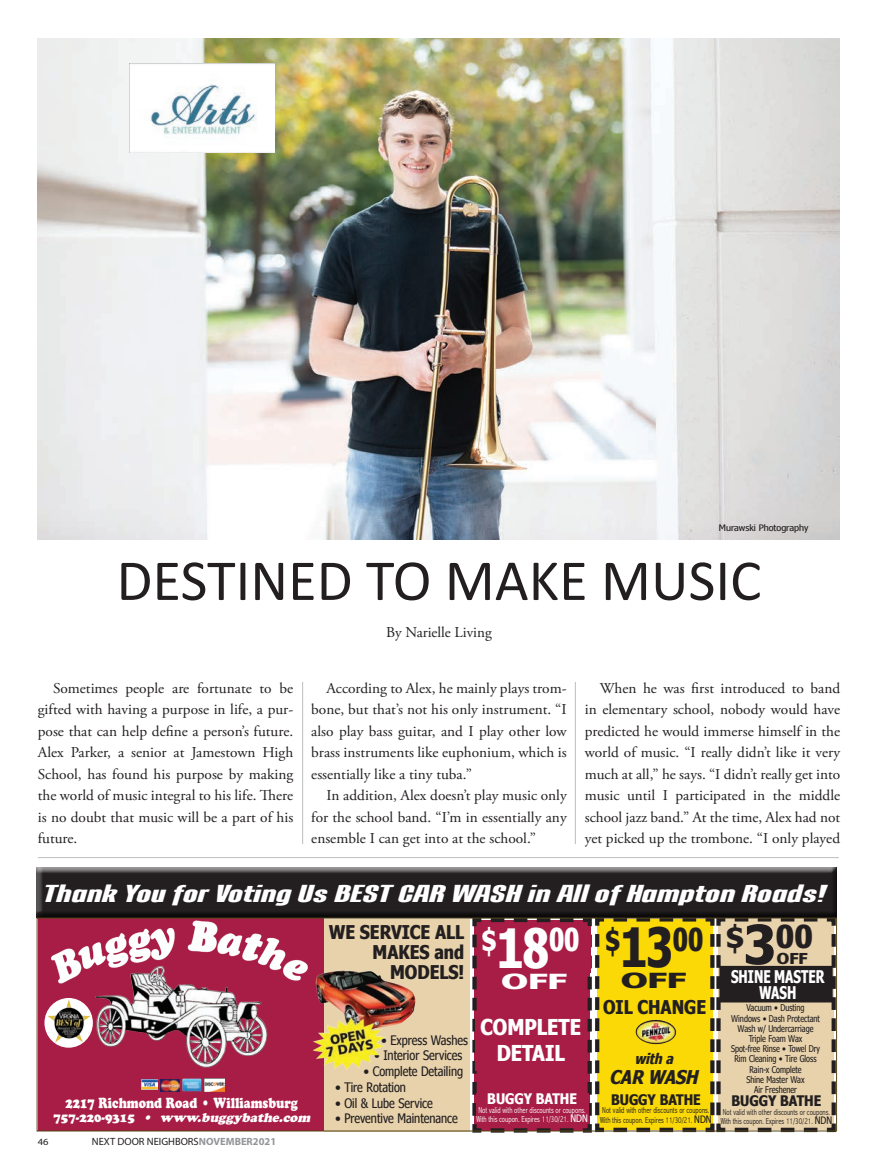
<style>
.page{position:relative;width:878px;height:1175px;background:#fff}
.page>*{position:absolute;margin:0;border:0;box-sizing:border-box;transform-origin:0 0}
.t1{font:58.5px "Calibri";color:#231f20}
.t2{font:700 31.5px "Nina";color:#231f20;scale:.87 1}
.t3{font:700 31.5px "Nina";color:#fff;scale:.87 1}
.t4{font:700 31.5px "Nina";color:#231f20;scale:1.06 1}
.t5{font:italic 700 23.85px "Tandelle";color:#fff;scale:2.05 1}
.t6{font:700 21.9px/26.2px "Nina";color:#fff;text-align:center}
.t7{font:700 20.7px "Nina";color:#231f20;scale:1.87 1}
.t8{font:700 20.7px "Nina";color:#fff;scale:1.87 1}
.t9{font:700 18.9px/20.1px "Nina";color:#231f20;text-align:right}
.t10{font:italic 700 18.9px "Nina";color:#231f20}
.t11{font:700 17.4px/16px "Nina";color:#fff;text-align:center;scale:.79 1}
.t12{font:15px/21.5px "Adobe Garamond Pro";color:#231f20;text-align:justify}
.t13{font:700 15px "Nina";color:#231f20;scale:1.21 1}
.t14{font:14.55px "Cooper Black Std";color:#fff;scale:.8 1}
.t15{font:700 14.55px "Nina";color:#231f20}
.t16{font:700 14.55px "Nina";color:#fff}
.t17{font:italic 700 14.55px "Nina";color:#231f20}
.t18{font:13.05px "Nina";color:#231f20}
.t19{font:italic 12.75px "Cooper Black Std";color:#fff}
.t20{font:10.5px "Myriad Pro";color:#231f20}
.t21{font:9.45px "Myriad Pro";color:#231f20;scale:1.11 1}
.t22{font:9.3px/10.2px "Nina";color:#231f20;text-align:center;scale:.91 1}
.t23{font:8.85px "Nina";color:#231f20;scale:1.18 1}
.t24{font:300 condensed 8.7px/9.4px "Abadi";color:#231f20;scale:.87 1}
.t25{font:300 condensed 8.7px/9.4px "Abadi";color:#fff;scale:.87 1}
.s1{font-style:normal}
.s2{font-weight:700;color:#939598}
.s3{font-size:54px}
.s4{font-family:"Nina";font-weight:400;font-stretch:normal;font-size:10.2px}
</style>
<div class="page">
<img style="left:38px;top:39px;width:802px;height:500px">
<img style="left:130px;top:64px;width:144px;height:89px">
<hr style="left:302px;top:682px;width:1px;height:162px;background:#bcbdc0">
<hr style="left:575px;top:682px;width:1px;height:162px;background:#bcbdc0">
<div style="left:324px;top:919px;width:145px;height:212px;background:#e7d2ab"></div>
<svg style="left:470px;top:917px;width:367px;height:216px;background:#d8b155"></svg>
<div style="left:481px;top:926px;width:110px;height:46px;background:#a71d46"></div>
<div style="left:501px;top:972px;width:70px;height:24px;background:#a71d46"></div>
<div style="left:475px;top:1017px;width:111px;height:53px;background:#a71d46"></div>
<div style="left:476px;top:1092px;width:112px;height:31px;background:#a71d46"></div>
<img style="left:632px;top:1017px;width:49px;height:29px">
<div style="left:720px;top:966px;width:111px;height:35px;background:#231f20"></div>
<div style="left:719px;top:965px;width:113px;height:37px;border:1px solid #231f20"></div>
<div style="left:36px;top:866px;width:801px;height:51px;background:#231f20;opacity:.75"></div>
<div style="left:38px;top:918px;width:286px;height:213px;background:#a71d46"></div>
<div style="left:37px;top:917px;width:799px;height:214px;border:1px solid #554519"></div>
<img style="left:58px;top:998px;width:210px;height:70px">
<div style="left:44px;top:998px;width:49px;height:49px;background:#fff;border-radius:50%"></div>
<img style="left:44px;top:998px;width:49px;height:45px">
<img style="left:51px;top:920px;width:257px;height:78px">
<img style="left:177px;top:1078px;width:30px;height:14px">
<img style="left:205px;top:1078px;width:19px;height:13px">
<img style="left:141px;top:1079px;width:17px;height:10px">
<img style="left:160px;top:1079px;width:19px;height:12px">
<img style="left:313px;top:970px;width:103px;height:99px">
<hr style="left:38px;top:857px;width:800px;height:1px;background:#bcbdc0">
<p class="t23" style="left:718px;top:521px;width:77px">Murawski Photography</p>
<h1 class="t1" style="left:116px;top:540px;width:646px">DESTINED TO MAKE MUSIC</h1>
<p class="t12" style="left:38px;top:678px;width:257px;text-indent:15px">Sometimes people are fortunate to be gifted with having a purpose in life, a pur&shy;pose that can help define a person’s future.<br>Alex Parker, a senior at Jamestown High School, has found his purpose by making the world of music integral to his life. There is no doubt that music will be a part of his future.</p>
<p class="t12" style="left:386px;top:622px;width:107px">By Narielle Living</p>
<p class="t12" style="left:311px;top:678px;width:257px;text-indent:15px">According to Alex, he mainly plays trom&shy;bone, but that’s not his only instrument. “I also play bass guitar, and I play other low brass instruments like euphonium, which is essentially like a tiny tuba.”</p>
<p class="t12" style="left:311px;top:785px;width:257px;text-indent:15px">In addition, Alex doesn’t play music only for the school band. “I’m in essentially any ensemble I can get into at the school.”</p>
<p class="t12" style="left:584px;top:678px;width:257px;text-indent:15px">When he was first introduced to band in elementary school, nobody would have predicted he would immerse himself in the world of music. “I really didn’t like it very much at all,” he says. “I didn’t really get into music until I participated in the middle school jazz band.” At the time, Alex had not yet picked up the trombone. “I only played</p>
<h3 class="t5" style="left:41px;top:879px;width:383px">Thank You for Voting Us BEST CAR WASH in All of Hampton Roads!</h3>
<p class="t14" style="left:66px;top:1093px;width:292px">2217 Richmond Road • Williamsburg</p>
<p class="t19" style="left:54px;top:1110px;width:261px"><span class="s1">7 5 7 - 2 2 0 - 9 3 1 5</span> • www.buggybathe.com</p>
<p class="t21" style="left:38px;top:1135px;width:11px">46</p>
<p class="t20" style="left:92px;top:1134px;width:186px">NEXT DOOR NEIGHBORS<span class="s2">NOVEMBER2021</span></p>
<p class="t9" style="left:329px;top:921px;width:137px">WE SERVICE ALL<br>MAKES and<br>MODELS!</p>
<h2 class="t2" style="left:605px;top:919px;width:114px">$<span class="s3">13</span>00</h2>
<h2 class="t3" style="left:481px;top:919px;width:114px">$<span class="s3">18</span>00</h2>
<h3 class="t8" style="left:501px;top:968px;width:36px">OFF</h3>
<h3 class="t6" style="left:480px;top:1012px;width:102px">COMPLETE<br>DETAIL</h3>
<p class="t16" style="left:487px;top:1089px;width:91px">BUGGY BATHE</p>
<p class="t25" style="left:476px;top:1104px;width:130px">Not valid with other discounts or coupons.<br>With this coupon. Expires 11/30/21. <span class="s4">NDN</span></p>
<h3 class="t7" style="left:621px;top:967px;width:36px">OFF</h3>
<p class="t9" style="left:603px;top:996px;width:104px">OIL CHANGE</p>
<p class="t17" style="left:635px;top:1049px;width:40px">with a</p>
<p class="t10" style="left:610px;top:1065px;width:90px">CAR WASH</p>
<p class="t18" style="left:381px;top:1031px;width:88px">• Express Washes</p>
<p class="t18" style="left:374px;top:1047px;width:90px">• Interior Services</p>
<p class="t18" style="left:363px;top:1063px;width:101px">• Complete Detailing</p>
<p class="t18" style="left:335px;top:1078px;width:72px">• Tire Rotation</p>
<p class="t18" style="left:335px;top:1094px;width:99px">• Oil &amp; Lube Service</p>
<p class="t18" style="left:335px;top:1110px;width:124px">• Preventive Maintenance</p>
<p class="t15" style="left:611px;top:1090px;width:91px">BUGGY BATHE</p>
<p class="t24" style="left:600px;top:1105px;width:130px">Not valid with other discounts or coupons.<br>With this coupon. Expires 11/30/21. <span class="s4">NDN</span></p>
<h2 class="t4" style="left:725px;top:916px;width:84px">$<span class="s3">3</span>00</h2>
<p class="t13" style="left:777px;top:948px;width:27px">OFF</p>
<p class="t11" style="left:731px;top:968px;width:120px">SHINE MASTER<br>WASH</p>
<p class="t22" style="left:731px;top:1002px;width:99px">Vacuum • Dusting<br>Windows • Dash Protectant<br>Wash w/ Undercarriage<br>Triple Foam Wax<br>Spot-free Rinse • Towel Dry<br>Rim Cleaning • Tire Gloss<br>Rain-x Complete<br>Shine Master Wax<br>Air Freshener</p>
<p class="t15" style="left:731px;top:1091px;width:91px">BUGGY BATHE</p>
<p class="t24" style="left:720px;top:1107px;width:130px">Not valid with other discounts or coupons.<br>With this coupon. Expires 11/30/21. <span class="s4">NDN</span></p>
</div>
